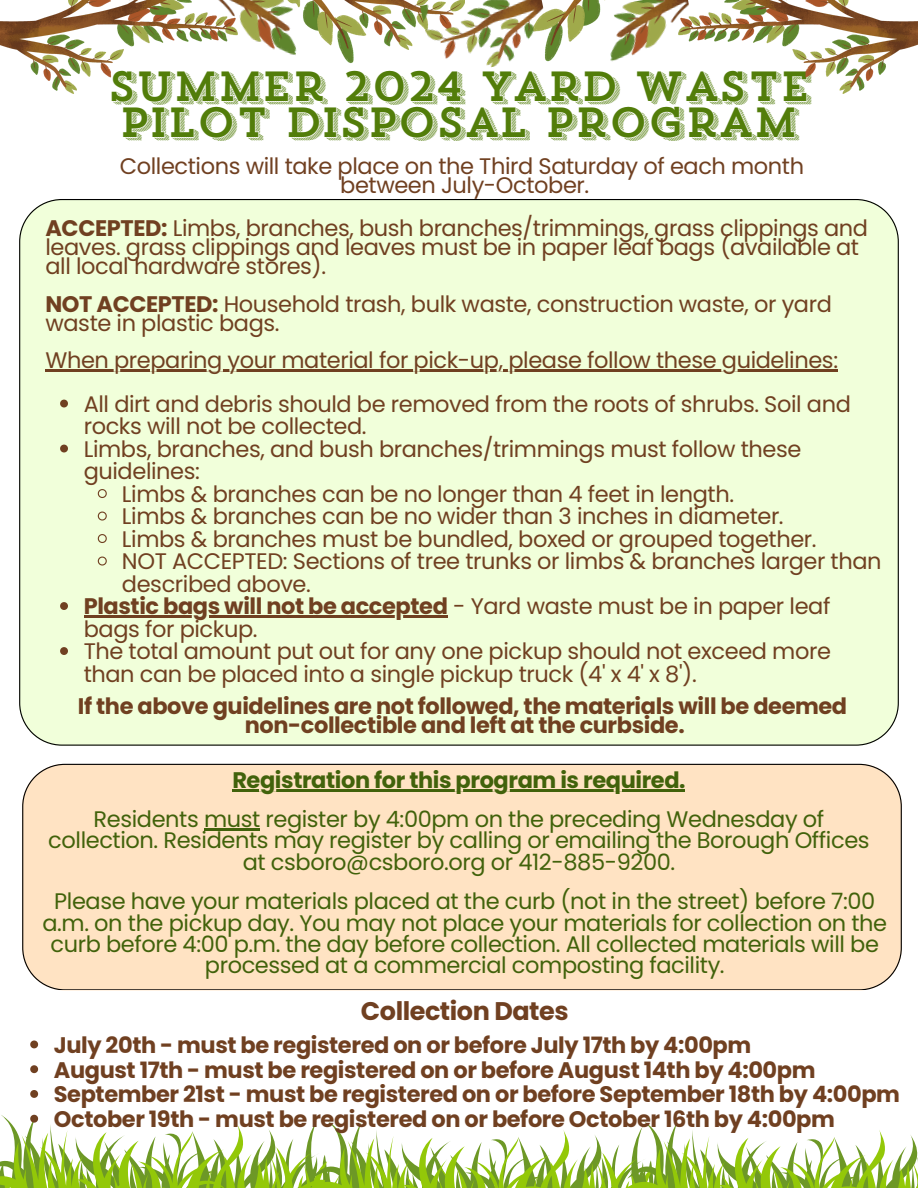
<style>
.page{position:relative;width:918px;height:1188px;background:#fff}
.page>*{position:absolute;margin:0;border:0;box-sizing:border-box;transform-origin:0 0}
.t1{font:42px/36px "Trend Slab Four";letter-spacing:-.025em;color:#527d0a}
.t2{font:700 25.5px "Poppins";letter-spacing:-.02em;color:#704021}
.t3{font:22.5px/22.5px "Poppins";letter-spacing:-.02em;color:#704021}
.t4{font:22.5px/21.3px "Poppins";letter-spacing:-.02em;color:#41620b;text-align:center}
.t5{font:700 22.5px/19.2px "Poppins";letter-spacing:-.02em;color:#704021;text-align:center}
.t6{font:700 22.5px "Poppins";letter-spacing:-.02em;color:#41620b}
.s1{font-weight:700}
</style>
<div class="page">
<img style="left:700px;top:0;width:218px;height:94px">
<img style="left:238px;top:0;width:41px;height:50px">
<img style="left:626px;top:0;width:74px;height:56px">
<img style="left:553px;top:0;width:73px;height:62px">
<img style="left:279px;top:0;width:75px;height:64px">
<div style="left:19px;top:199px;width:880px;height:547px;background:#f1ffda"></div>
<img style="left:0;top:0;width:238px;height:94px">
<img style="left:344px;top:0;width:76px;height:50px">
<img style="left:420px;top:0;width:133px;height:68px">
<div style="left:22px;top:764px;width:880px;height:226px;background:#ffe3c3"></div>
<svg style="left:60px;top:400px;width:8px;height:7px"></svg>
<svg style="left:60px;top:445px;width:8px;height:7px"></svg>
<svg style="left:97px;top:488px;width:11px;height:11px"></svg>
<svg style="left:97px;top:511px;width:11px;height:10px"></svg>
<svg style="left:97px;top:533px;width:11px;height:11px"></svg>
<svg style="left:97px;top:556px;width:11px;height:10px"></svg>
<svg style="left:60px;top:602px;width:8px;height:8px"></svg>
<hr style="left:84px;top:616px;width:364px;height:2px;background:#704021">
<svg style="left:60px;top:647px;width:8px;height:8px"></svg>
<hr style="left:45px;top:369px;width:793px;height:2px;background:#704021">
<hr style="left:232px;top:789px;width:453px;height:2px;background:#41620b">
<hr style="left:204px;top:828px;width:56px;height:2px;background:#41620b">
<svg style="left:30px;top:1041px;width:8px;height:7px"></svg>
<svg style="left:30px;top:1065px;width:8px;height:8px"></svg>
<svg style="left:30px;top:1090px;width:8px;height:8px"></svg>
<svg style="left:0;top:1115px;width:918px;height:73px"></svg>
<p class="t1" style="left:107px;top:72px;width:705px">SUMMER 2024 YARD WASTE<br>PILOT DISPOSAL PROGRAM</p>
<p class="t3" style="left:120px;top:155px;width:686px">Collections will take place on the Third Saturday of each month</p>
<p class="t3" style="left:340px;top:174px;width:251px">between July-October.</p>
<p class="t3" style="left:45px;top:218px;width:824px;line-height:19.2px"><span class="s1">ACCEPTED:</span> Limbs, branches, bush branches/trimmings, grass clippings and leaves. grass clippings and leaves must be in paper leaf bags (available at all local hardware stores).</p>
<p class="t3" style="left:45px;top:294px;width:788px;line-height:19.2px"><span class="s1">NOT ACCEPTED:</span> Household trash, bulk waste, construction waste, or yard waste in plastic bags.</p>
<p class="t3" style="left:45px;top:349px;width:794px">When preparing your material for pick-up, please follow these guidelines:</p>
<p class="t3" style="left:84px;top:393px;width:769px">All dirt and debris should be removed from the roots of shrubs. Soil and rocks will not be collected.</p>
<p class="t3" style="left:84px;top:438px;width:719px">Limbs, branches, and bush branches/trimmings must follow these guidelines:</p>
<p class="t3" style="left:122px;top:483px;width:614px">Limbs &amp; branches can be no longer than 4 feet in length.</p>
<p class="t3" style="left:122px;top:505px;width:663px">Limbs &amp; branches can be no wider than 3 inches in diameter.</p>
<h1 class="t3" style="left:122px;top:528px;width:696px">Limbs &amp; branches must be bundled, boxed or grouped together.</h1>
<p class="t3" style="left:122px;top:550px;width:761px">NOT ACCEPTED: Sections of tree trunks or limbs &amp; branches larger than described above.</p>
<p class="t3" style="left:84px;top:595px;width:748px"><span class="s1">Plastic bags will not be accepted</span> - Yard waste must be in paper leaf bags for pickup.</p>
<p class="t3" style="left:84px;top:640px;width:749px">The total amount put out for any one pickup should not exceed more than can be placed into a single pickup truck (4' x 4' x 8').</p>
<p class="t5" style="left:78px;top:697px;width:771px">If the above guidelines are not followed, the materials will be deemed non-collectible and left at the curbside.</p>
<p class="t6" style="left:232px;top:764px;width:455px">Registration for this program is required.</p>
<p class="t4" style="left:48px;top:809px;width:823px">Residents must register by 4:00pm on the preceding Wednesday of collection. Residents may register by calling or emailing the Borough Offices at csboro@csboro.org or 412-885-9200.</p>
<p class="t4" style="left:42px;top:891px;width:846px">Please have your materials placed at the curb (not in the street) before 7:00 a.m. on the pickup day. You may not place your materials for collection on the curb before 4:00 p.m. the day before collection. All collected materials will be processed at a commercial composting facility.</p>
<p class="t2" style="left:361px;top:993px;width:209px">Collection Dates</p>
<h3 class="t5" style="left:54px;top:1035px;width:699px">July 20th - must be registered on or before July 17th by 4:00pm</h3>
<h3 class="t5" style="left:54px;top:1060px;width:763px">August 17th - must be registered on or before August 14th by 4:00pm</h3>
<p class="t5" style="left:54px;top:1085px;width:848px">September 21st - must be registered on or before September 18th by 4:00pm</p>
<p class="t5" style="left:54px;top:1110px;width:783px">October 19th - must be registered on or before October 16th by 4:00pm</p>
</div>
